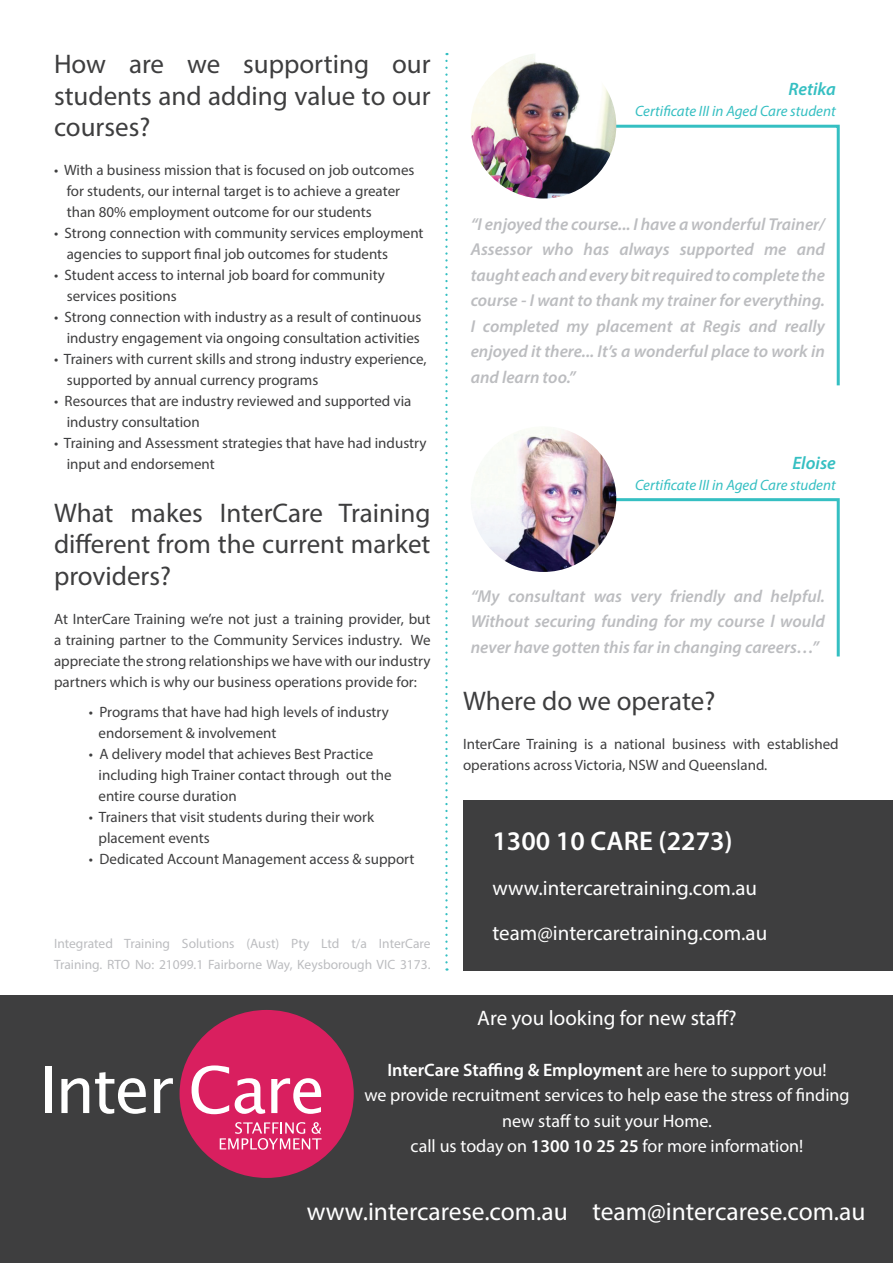
<style>
.page{position:relative;width:893px;height:1263px;background:#fff}
.page>*{position:absolute;margin:0;border:0;box-sizing:border-box;transform-origin:0 0}
.t1{font:27px/31.5px "Myriad Pro";color:#3e3e3f;text-align:justify}
.t2{font:600 27px "Myriad Pro";color:#fff}
.t3{font:25.5px "Myriad Pro";color:#fff}
.t4{font:21px "Myriad Pro";color:#fff}
.t5{font:18px/25.5px "Myriad Pro";color:#fff;text-align:center}
.t6{font:italic 600 18px "Myriad Pro";color:#35bfc2}
.t7{font:italic 600 17.25px/25.5px "Myriad Pro";color:#bcbdc0;text-align:justify}
.t8{font:15px/21px "Myriad Pro";color:#3e3e3f;text-align:justify}
.t9{font:italic 15px "Myriad Pro";color:#35bfc2}
.t10{font:13.5px/21px "Myriad Pro";color:#bcbdc0}
.s1{font-weight:600}
</style>
<div class="page">
<div style="left:0;top:995px;width:893px;height:268px;background:#3e3e3f"></div>
<svg style="left:587px;top:497px;width:253px;height:160px"></svg>
<div style="left:463px;top:800px;width:430px;height:171px;background:#3e3e3f"></div>
<svg style="left:601px;top:123px;width:239px;height:263px"></svg>
<img style="left:471px;top:426px;width:145px;height:146px;border-radius:73px">
<img style="left:471px;top:53px;width:145px;height:146px;border-radius:73px">
<svg style="left:445px;top:61px;width:3px;height:910px"></svg>
<div style="left:45px;top:1066px;width:7px;height:47px;background:#fff"></div>
<svg style="left:61px;top:1078px;width:28px;height:35px"></svg>
<svg style="left:95px;top:1072px;width:51px;height:42px"></svg>
<svg style="left:154px;top:1078px;width:19px;height:35px"></svg>
<div style="left:180px;top:1010px;width:174px;height:168px;background:#d91f5f;border-radius:50%"></div>
<svg style="left:192px;top:1065px;width:37px;height:49px"></svg>
<svg style="left:235px;top:1078px;width:30px;height:36px"></svg>
<svg style="left:271px;top:1078px;width:50px;height:36px"></svg>
<svg style="left:220px;top:1122px;width:102px;height:28px"></svg>
<p class="t1" style="left:54px;top:48px;width:378px">How are we supporting our students and adding value to our courses?</p>
<p class="t8" style="left:54px;top:159px;width:362px">• With a business mission that is focused on job outcomes</p>
<p class="t8" style="left:67px;top:180px;width:335px">for students, our internal target is to achieve a greater</p>
<p class="t8" style="left:67px;top:201px;width:307px">than 80% employment outcome for our students</p>
<p class="t8" style="left:54px;top:222px;width:371px">• Strong connection with community services employment</p>
<p class="t8" style="left:67px;top:243px;width:323px">agencies to support final job outcomes for students</p>
<p class="t8" style="left:54px;top:264px;width:332px">• Student access to internal job board for community</p>
<p class="t8" style="left:67px;top:285px;width:111px">services positions</p>
<p class="t8" style="left:54px;top:306px;width:369px">• Strong connection with industry as a result of continuous</p>
<p class="t8" style="left:67px;top:327px;width:355px">industry engagement via ongoing consultation activities</p>
<p class="t8" style="left:54px;top:348px;width:374px">• Trainers with current skills and strong industry experience,</p>
<p class="t8" style="left:67px;top:369px;width:253px">supported by annual currency programs</p>
<p class="t8" style="left:54px;top:390px;width:359px">• Resources that are industry reviewed and supported via</p>
<p class="t8" style="left:67px;top:411px;width:135px">industry consultation</p>
<p class="t8" style="left:54px;top:432px;width:374px">• Training and Assessment strategies that have had industry</p>
<p class="t8" style="left:67px;top:453px;width:150px">input and endorsement</p>
<p class="t1" style="left:54px;top:496px;width:378px">What makes InterCare Training different from the current market providers?</p>
<p class="t8" style="left:54px;top:608px;width:378px">At InterCare Training we’re not just a training provider, but a training partner to the Community Services industry. We appreciate the strong relationships we have with our industry partners which is why our business operations provide for:</p>
<p class="t8" style="left:89px;top:701px;width:301px">• Programs that have had high levels of industry</p>
<p class="t8" style="left:99px;top:722px;width:179px">endorsement &amp; involvement</p>
<p class="t8" style="left:89px;top:743px;width:286px">• A delivery model that achieves Best Practice</p>
<p class="t8" style="left:99px;top:764px;width:295px">including high Trainer contact through out the</p>
<p class="t8" style="left:99px;top:785px;width:140px">entire course duration</p>
<p class="t8" style="left:89px;top:806px;width:287px">• Trainers that visit students during their work</p>
<p class="t8" style="left:99px;top:827px;width:113px">placement events</p>
<p class="t8" style="left:89px;top:848px;width:327px">• Dedicated Account Management access &amp; support</p>
<p class="t10" style="left:54px;top:932px;width:378px">Integrated Training Solutions (Aust) Pty Ltd t/a InterCare<br>Training. RTO No: 21099.1 Fairborne Way, Keysborough VIC 3173.</p>
<p class="t6" style="left:788px;top:78px;width:49px">Retika</p>
<p class="t9" style="left:635px;top:102px;width:202px">Certificate III in Aged Care student</p>
<p class="t7" style="left:471px;top:211px;width:356px">“I enjoyed the course... I have a wonderful Trainer/ Assessor who has always supported me and taught each and every bit required to complete the course - I want to thank my trainer for everything.<br>I completed my placement at Regis and really enjoyed it there... It’s a wonderful place to work in and learn too.”</p>
<p class="t6" style="left:792px;top:451px;width:45px">Eloise</p>
<p class="t9" style="left:635px;top:475px;width:202px">Certificate III in Aged Care student</p>
<p class="t7" style="left:471px;top:583px;width:356px">“My consultant was very friendly and helpful.<br>Without securing funding for my course l would never have gotten this far in changing careers…”</p>
<p class="t1" style="left:463px;top:685px;width:254px">Where do we operate?</p>
<p class="t8" style="left:463px;top:733px;width:377px">InterCare Training is a national business with established operations across Victoria, NSW and Queensland.</p>
<p class="t2" style="left:492px;top:824px;width:242px">1300 10 CARE (2273)</p>
<p class="t4" style="left:492px;top:875px;width:266px">www.intercaretraining.com.au</p>
<p class="t4" style="left:492px;top:920px;width:276px">team@intercaretraining.com.au</p>
<p class="t4" style="left:477px;top:1005px;width:261px">Are you looking for new staff?</p>
<p class="t5" style="left:364px;top:1057px;width:487px"><span class="s1">InterCare Staffing &amp; Employment</span> are here to support you!<br>we provide recruitment services to help ease the stress of finding new staff to suit your Home.<br>call us today on <span class="s1">1300 10 25 25</span> for more information!</p>
<p class="t3" style="left:307px;top:1196px;width:262px">www.intercarese.com.au</p>
<p class="t3" style="left:592px;top:1196px;width:275px">team@intercarese.com.au</p>
</div>
